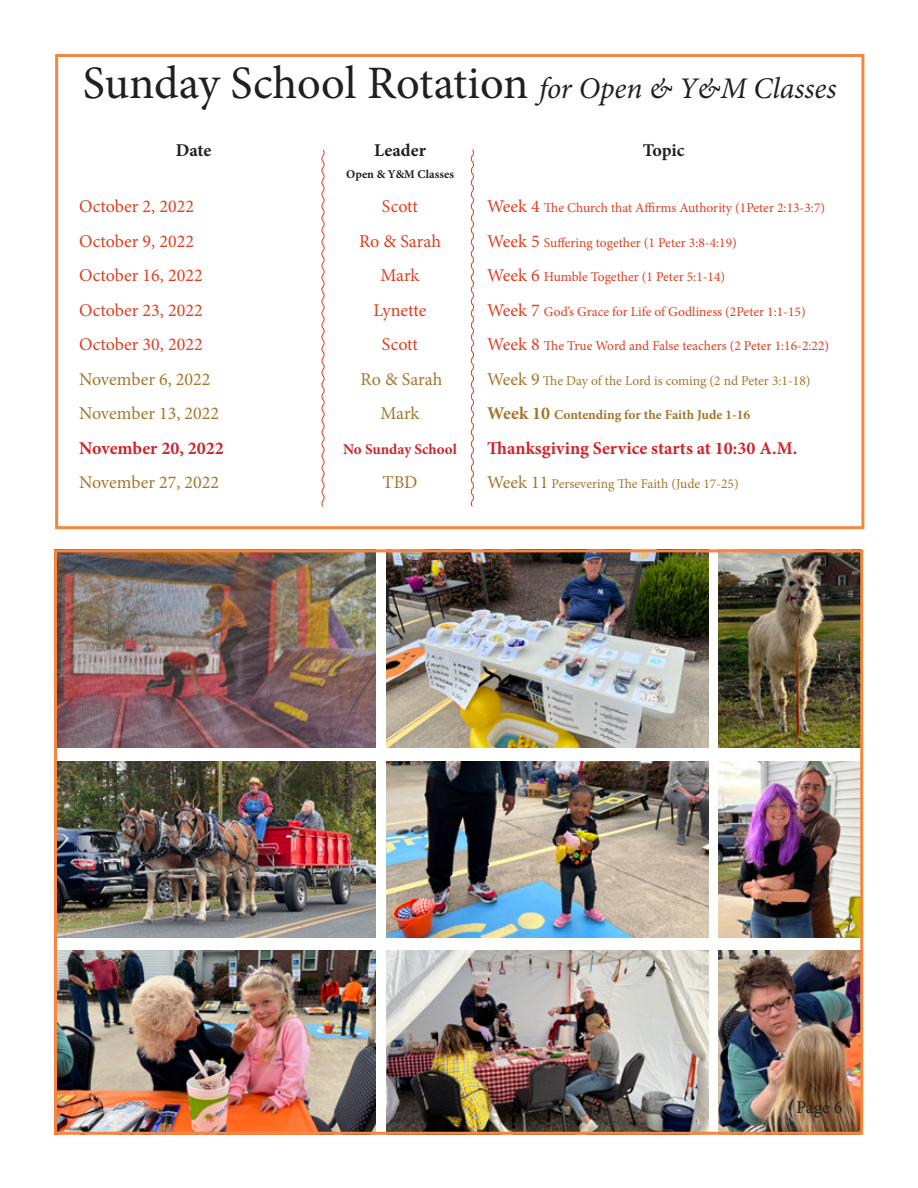
<style>
.page{position:relative;width:918px;height:1188px;background:#fff}
.page>*{position:absolute;margin:0;border:0;box-sizing:border-box;transform-origin:0 0}
.t1{font:46.5px "Minion Pro";letter-spacing:-.005em;color:#231f20}
.t2{font:18px "Minion Pro";color:#e03e1f}
.t3{font:18px "Minion Pro";color:#a5762a}
.t4{font:700 18px "Minion Pro";color:#d1232a}
.t5{font:700 18px "Minion Pro";letter-spacing:-.005em;color:#231f20}
.t6{font:18px "Minion Pro";color:#231f20}
.t7{font:700 15px "Minion Pro";color:#d1232a}
.t8{font:13.5px "Minion Pro";color:#e03e1f}
.t9{font:13.5px "Minion Pro";color:#a5762a}
.t10{font:700 13.5px "Minion Pro";letter-spacing:-.005em;color:#a5762a}
.t11{font:700 12px "Minion Pro";letter-spacing:.005em;color:#231f20}
.s1{font-style:italic;font-size:30px}
.s2{font-size:18px}
</style>
<div class="page">
<img style="left:718px;top:950px;width:141px;height:181px">
<img style="left:58px;top:553px;width:318px;height:195px">
<img style="left:58px;top:761px;width:318px;height:177px">
<img style="left:58px;top:950px;width:318px;height:181px">
<img style="left:718px;top:761px;width:141px;height:177px">
<div style="left:55px;top:54px;width:809px;height:475px;border:3px solid #f5863f"></div>
<svg style="left:321px;top:149px;width:4px;height:358px"></svg>
<svg style="left:470px;top:149px;width:4px;height:358px"></svg>
<img style="left:387px;top:553px;width:321px;height:195px">
<img style="left:386px;top:761px;width:322px;height:177px">
<img style="left:386px;top:950px;width:322px;height:181px">
<img style="left:718px;top:553px;width:141px;height:195px">
<div style="left:54px;top:549px;width:809px;height:586px;border:3px solid #f5863f"></div>
<p class="t1" style="left:83px;top:52px;width:755px">Sunday School Rotation <span class="s1">for Open &amp; Y&amp;M Classes</span></p>
<p class="t5" style="left:643px;top:138px;width:43px">Topic</p>
<p class="t8" style="left:487px;top:199px;width:339px"><span class="s2">Week 4</span> The Church that Affirms Authority (1Peter 2:13-3:7)</p>
<p class="t8" style="left:487px;top:234px;width:251px"><span class="s2">Week 5</span> Suffering together (1 Peter 3:8-4:19)</p>
<p class="t8" style="left:487px;top:268px;width:240px"><span class="s2">Week 6</span> Humble Together (1 Peter 5:1-14)</p>
<p class="t8" style="left:487px;top:303px;width:320px"><span class="s2">Week 7</span> God’s Grace for Life of Godliness (2Peter 1:1-15)</p>
<p class="t8" style="left:487px;top:337px;width:344px"><span class="s2">Week 8</span> The True Word and False teachers (2 Peter 1:16-2:22)</p>
<p class="t9" style="left:487px;top:372px;width:325px"><span class="s2">Week 9</span> The Day of the Lord is coming (2 nd Peter 3:1-18)</p>
<p class="t10" style="left:487px;top:406px;width:265px"><span class="s2">Week 10</span> Contending for the Faith Jude 1-16</p>
<p class="t4" style="left:487px;top:436px;width:312px">Thanksgiving Service starts at 10:30 A.M.</p>
<p class="t9" style="left:487px;top:475px;width:253px"><span class="s2">Week 11</span> Persevering The Faith (Jude 17-25)</p>
<p class="t5" style="left:374px;top:138px;width:53px">Leader</p>
<p class="t11" style="left:346px;top:166px;width:109px">Open &amp; Y&amp;M Classes</p>
<p class="t2" style="left:382px;top:195px;width:38px">Scott</p>
<p class="t2" style="left:359px;top:229px;width:83px">Ro &amp; Sarah</p>
<p class="t2" style="left:381px;top:264px;width:41px">Mark</p>
<p class="t2" style="left:374px;top:298px;width:54px">Lynette</p>
<p class="t2" style="left:382px;top:333px;width:38px">Scott</p>
<p class="t3" style="left:361px;top:367px;width:83px">Ro &amp; Sarah</p>
<p class="t3" style="left:381px;top:402px;width:41px">Mark</p>
<p class="t7" style="left:343px;top:439px;width:115px">No Sunday School</p>
<p class="t3" style="left:383px;top:471px;width:36px">TBD</p>
<p class="t5" style="left:176px;top:138px;width:37px">Date</p>
<p class="t2" style="left:79px;top:195px;width:116px">October 2, 2022</p>
<p class="t2" style="left:79px;top:229px;width:116px">October 9, 2022</p>
<p class="t2" style="left:79px;top:264px;width:125px">October 16, 2022</p>
<p class="t2" style="left:79px;top:298px;width:125px">October 23, 2022</p>
<p class="t2" style="left:79px;top:333px;width:125px">October 30, 2022</p>
<p class="t3" style="left:79px;top:367px;width:133px">November 6, 2022</p>
<p class="t3" style="left:79px;top:402px;width:141px">November 13, 2022</p>
<p class="t4" style="left:79px;top:436px;width:146px">November 20, 2022</p>
<p class="t3" style="left:79px;top:471px;width:141px">November 27, 2022</p>
<p class="t6" style="left:796px;top:1095px;width:48px">Page 6</p>
</div>
